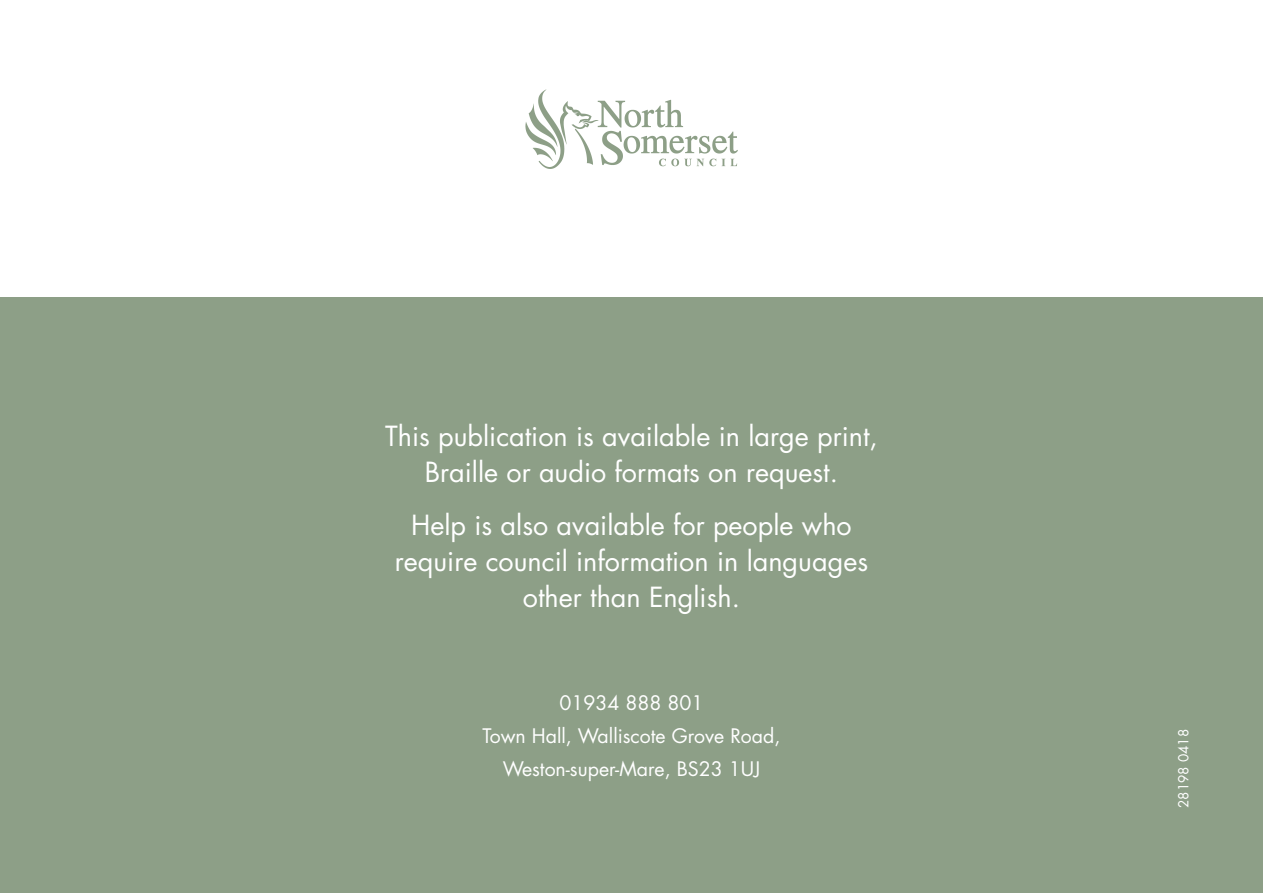
<style>
.page{position:relative;width:1263px;height:893px;background:#fff}
.page>*{position:absolute;margin:0;border:0;box-sizing:border-box;transform-origin:0 0}
.t1{font:27px/36px "Futura LT";color:#fff;text-align:center}
.t2{font:19.5px/33px "Futura LT";color:#fff;text-align:center}
.t3{font:13.5px "Futura LT";color:#fff}
</style>
<div class="page">
<div style="left:0;top:298px;width:1263px;height:595px;background:#8d9f87"></div>
<img style="left:525px;top:90px;width:213px;height:79px">
<p class="t1" style="left:385px;top:418px;width:494px">This publication is available in large print,<br>Braille or audio formats on request.</p>
<p class="t1" style="left:395px;top:507px;width:475px">Help is also available for people who require council information in languages other than English.</p>
<p class="t2" style="left:483px;top:687px;width:299px">01934 888 801<br>Town Hall, Walliscote Grove Road,<br>Weston-super-Mare, BS23 1UJ</p>
<p class="t3" style="left:1175px;top:808px;width:81px;rotate:-90deg">28198 0418</p>
</div>
